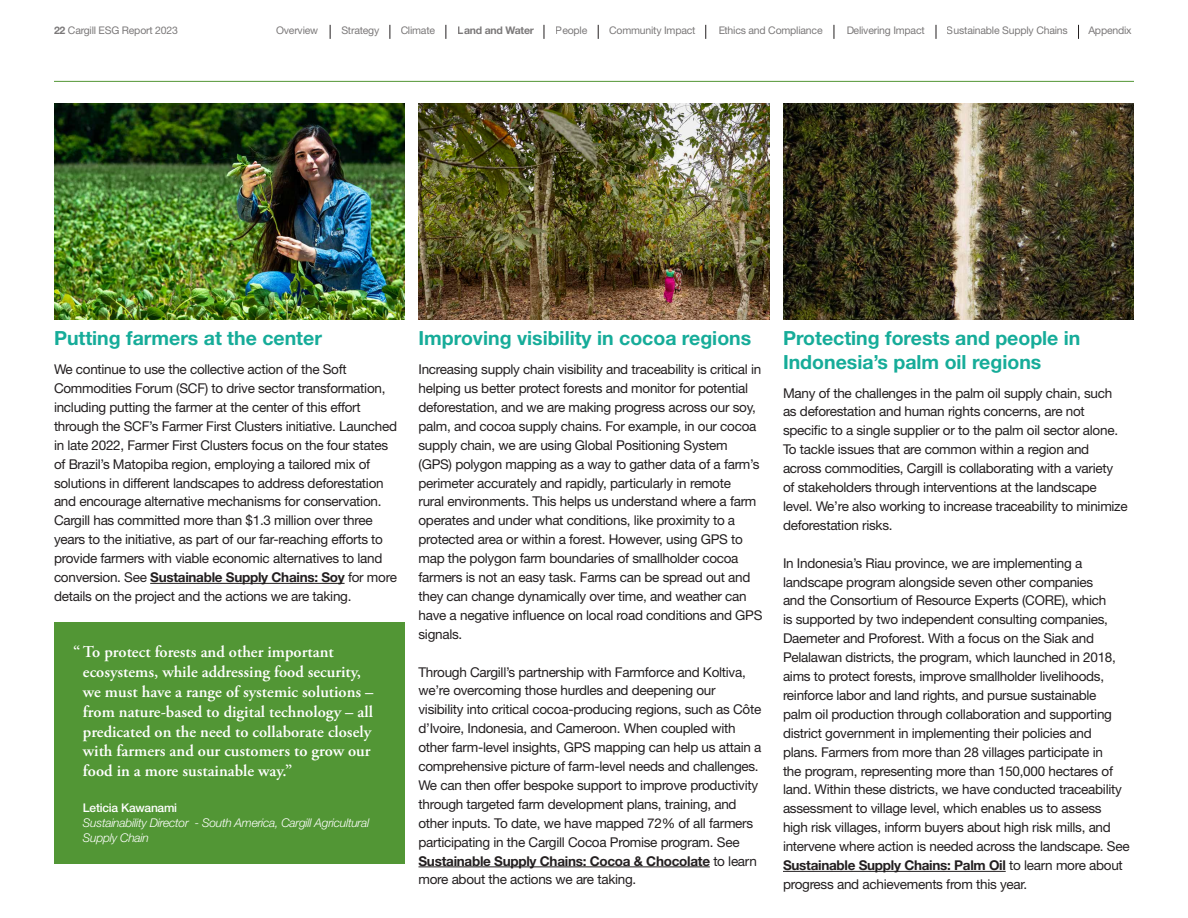
<style>
.page{position:relative;width:1188px;height:918px;background:#fff}
.page>*{position:absolute;margin:0;border:0;box-sizing:border-box;transform-origin:0 0}
.Subhead_2{font:700 19.5px/23.4px "Helvetica Neue LT Std";color:#16ac99}
.Body{font:600 16.5px/19.8px "Adobe Garamond Pro";color:#fff}
.Body_Copy{font:13.5px/18.9px "Helvetica Neue LT Std";letter-spacing:-.02em;color:#231f20}
.Body-2{font:italic 300 12px/15px "Helvetica Neue LT Std";letter-spacing:-.02em;color:#fff}
.t1{font:10.5px "Helvetica Neue LT Std";letter-spacing:-.02em;color:#231f20}
.t2{font:700 10.5px "Helvetica Neue LT Std";letter-spacing:-.02em;color:#231f20}
.s1{font-weight:700}
.s2{font-weight:500;font-style:normal}
</style>
<div class="page">
<svg style="left:446px;top:25px;width:1px;height:14px"></svg>
<svg style="left:544px;top:25px;width:1px;height:14px"></svg>
<svg style="left:330px;top:25px;width:1px;height:14px"></svg>
<svg style="left:390px;top:25px;width:1px;height:14px"></svg>
<svg style="left:598px;top:25px;width:1px;height:14px"></svg>
<svg style="left:705px;top:25px;width:1px;height:14px"></svg>
<svg style="left:834px;top:25px;width:1px;height:14px"></svg>
<svg style="left:936px;top:25px;width:1px;height:14px"></svg>
<svg style="left:1078px;top:25px;width:1px;height:14px"></svg>
<img style="left:54px;top:103px;width:351px;height:217px">
<img style="left:783px;top:103px;width:351px;height:217px">
<img style="left:418px;top:103px;width:352px;height:217px">
<hr style="left:54px;top:81px;width:1080px;height:1px;background:#529635">
<hr style="left:783px;top:871px;width:223px;height:1px;background:#231f20">
<hr style="left:150px;top:583px;width:195px;height:1px;background:#231f20">
<hr style="left:418px;top:867px;width:292px;height:1px;background:#231f20">
<div style="left:54px;top:622px;width:351px;height:242px;background:#529635"></div>
<p class="t1" style="left:54px;top:25px;width:125px"><span class="s1">22</span> Cargill ESG Report 2023</p>
<p class="t1" style="left:276px;top:25px;width:44px">Overview</p>
<p class="t1" style="left:341px;top:25px;width:39px">Strategy</p>
<p class="t1" style="left:401px;top:25px;width:36px">Climate</p>
<p class="t2" style="left:458px;top:24px;width:78px">Land and Water</p>
<p class="t1" style="left:556px;top:25px;width:33px">People</p>
<p class="t1" style="left:609px;top:25px;width:88px">Community Impact</p>
<p class="t1" style="left:718px;top:25px;width:106px">Ethics and Compliance</p>
<p class="t1" style="left:846px;top:25px;width:80px">Delivering Impact</p>
<p class="t1" style="left:947px;top:25px;width:122px">Sustainable Supply Chains</p>
<p class="t1" style="left:1088px;top:25px;width:45px">Appendix</p>
<p class="Subhead_2" style="left:54px;top:326px;width:269px">Putting farmers at the center</p>
<p class="Body_Copy" style="left:54px;top:360px;width:345px">We continue to use the collective action of the Soft Commodities Forum (SCF) to drive sector transformation, including putting the farmer at the center of this effort through the SCF’s Farmer First Clusters initiative. Launched in late 2022, Farmer First Clusters focus on the four states of Brazil’s Matopiba region, employing a tailored mix of solutions in different landscapes to address deforestation and encourage alternative mechanisms for conservation.<br>Cargill has committed more than $1.3 million over three years to the initiative, as part of our far-reaching efforts to provide farmers with viable economic alternatives to land conversion. See <span class="s1">Sustainable Supply Chains: Soy</span> for more details on the project and the actions we are taking.</p>
<p class="Body" style="left:83px;top:643px;width:292px;text-indent:-10px">“To protect forests and other important ecosystems, while addressing food security, we must have a range of systemic solutions – from nature-based to digital technology – all predicated on the need to collaborate closely with farmers and our customers to grow our food in a more sustainable way.”</p>
<p class="Body-2" style="left:83px;top:800px;width:288px"><span class="s2">Leticia Kawanami<br></span>Sustainability Director - South America, Cargill Agricultural<br>Supply Chain</p>
<p class="Subhead_2" style="left:418px;top:326px;width:334px">Improving visibility in cocoa regions</p>
<p class="Body_Copy" style="left:418px;top:360px;width:345px">Increasing supply chain visibility and traceability is critical in helping us better protect forests and monitor for potential deforestation, and we are making progress across our soy, palm, and cocoa supply chains. For example, in our cocoa supply chain, we are using Global Positioning System (GPS) polygon mapping as a way to gather data of a farm’s perimeter accurately and rapidly, particularly in remote<br>rural environments. This helps us understand where a farm operates and under what conditions, like proximity to a protected area or within a forest. However, using GPS to map the polygon farm boundaries of smallholder cocoa farmers is not an easy task. Farms can be spread out and they can change dynamically over time, and weather can have a negative influence on local road conditions and GPS signals.</p>
<p class="Body_Copy" style="left:418px;top:662px;width:344px">Through Cargill’s partnership with Farmforce and Koltiva, we’re overcoming those hurdles and deepening our visibility into critical cocoa-producing regions, such as Côte d’Ivoire, Indonesia, and Cameroon. When coupled with other farm-level insights, GPS mapping can help us attain a comprehensive picture of farm-level needs and challenges.<br>We can then offer bespoke support to improve productivity through targeted farm development plans, training, and other inputs. To date, we have mapped 72% of all farmers participating in the Cargill Cocoa Promise program. See <span class="s1">Sustainable Supply Chains: Cocoa &amp; Chocolate</span> to learn more about the actions we are taking.</p>
<p class="Subhead_2" style="left:783px;top:326px;width:299px">Protecting forests and people in<br>Indonesia’s palm oil regions</p>
<p class="Body_Copy" style="left:783px;top:383px;width:346px">Many of the challenges in the palm oil supply chain, such as deforestation and human rights concerns, are not specific to a single supplier or to the palm oil sector alone.<br>To tackle issues that are common within a region and across commodities, Cargill is collaborating with a variety of stakeholders through interventions at the landscape level. We’re also working to increase traceability to minimize deforestation risks.</p>
<p class="Body_Copy" style="left:783px;top:553px;width:348px">In Indonesia’s Riau province, we are implementing a landscape program alongside seven other companies<br>and the Consortium of Resource Experts (CORE), which<br>is supported by two independent consulting companies, Daemeter and Proforest. With a focus on the Siak and Pelalawan districts, the program, which launched in 2018, aims to protect forests, improve smallholder livelihoods, reinforce labor and land rights, and pursue sustainable<br>palm oil production through collaboration and supporting district government in implementing their policies and plans. Farmers from more than 28 villages participate in<br>the program, representing more than 150,000 hectares of land. Within these districts, we have conducted traceability assessment to village level, which enables us to assess high risk villages, inform buyers about high risk mills, and intervene where action is needed across the landscape. See <span class="s1">Sustainable Supply Chains: Palm Oil</span> to learn more about progress and achievements from this year.</p>
</div>
